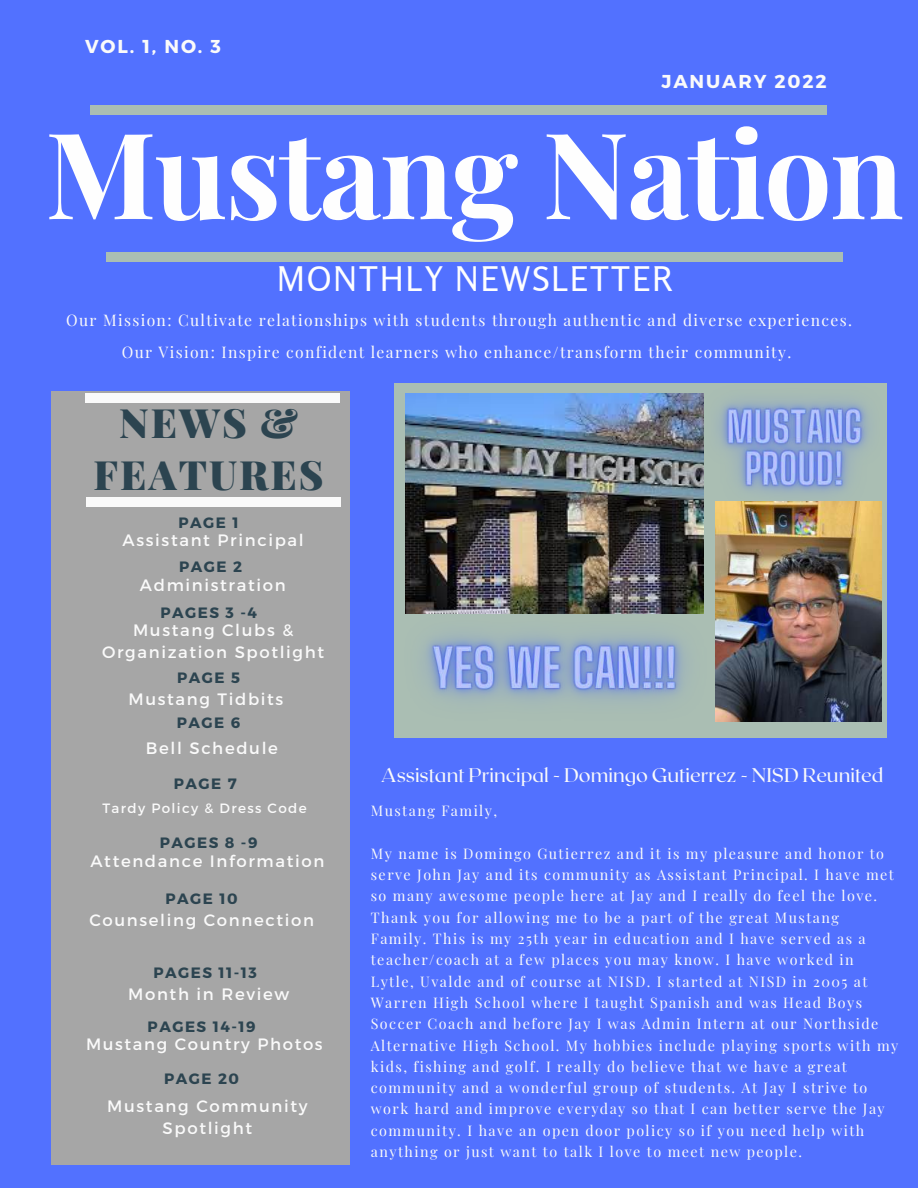
<style>
.page{position:relative;width:918px;height:1188px;background:#5271ff}
.page>*{position:absolute;margin:0;border:0;box-sizing:border-box;transform-origin:0 0}
.t1{font:700 120px "Playfair Display";letter-spacing:-.015em;color:#fefefe}
.t2{font:900 40.5px/51.8px "Playfair Display";letter-spacing:.05em;color:#2c4450;text-align:center}
.t3{font:33.75px "Rosario";letter-spacing:.045em;color:#fefefe}
.t4{font:19.8px "Roxborough CF";color:#fafafa}
.t5{font:700 18.6px "Montserrat";letter-spacing:.1em;color:#fafafa}
.t6{font:16.5px/22.5px "Montserrat";letter-spacing:.1em;color:#fafafa;text-align:center}
.t7{font:15.75px/32.8px "Playfair Display";letter-spacing:.085em;color:#fafafa;text-align:center}
.t8{font:700 15px "Montserrat";letter-spacing:.1em;color:#2c4450}
.t9{font:14.4px/21.3px "Playfair Display";letter-spacing:.1em;color:#fafafa}
.t10{font:13.5px "Montserrat";letter-spacing:.1em;color:#fafafa}
</style>
<div class="page">
<div style="left:52px;top:391px;width:298px;height:774px;background:#a6a6a6"></div>
<div style="left:91px;top:105px;width:736px;height:9px;background:#aabeb3"></div>
<div style="left:106px;top:252px;width:737px;height:9px;background:#aabeb3"></div>
<div style="left:85px;top:393px;width:254px;height:9px;background:#fafafa"></div>
<div style="left:86px;top:498px;width:254px;height:9px;background:#fafafa"></div>
<div style="left:394px;top:384px;width:493px;height:354px;background:#aabeb3"></div>
<img style="left:406px;top:393px;width:298px;height:184px">
<img style="left:716px;top:541px;width:165px;height:180px">
<img style="left:405px;top:577px;width:332px;height:145px">
<img style="left:678px;top:383px;width:209px;height:158px">
<p class="t5" style="left:85px;top:35px;width:137px">VOL. 1, NO. 3</p>
<p class="t5" style="left:662px;top:70px;width:167px">JANUARY 2022</p>
<h1 class="t1" style="left:45px;top:80px;width:860px">Mustang Nation</h1>
<h3 class="t3" style="left:277px;top:259px;width:397px">MONTHLY NEWSLETTER</h3>
<p class="t7" style="left:66px;top:302px;width:787px">Our Mission: Cultivate relationships with students through authentic and diverse experiences.<br>Our Vision: Inspire confident learners who enhance/transform their community.</p>
<h2 class="t2" style="left:94px;top:394px;width:231px">NEWS &amp;<br>FEATURES</h2>
<p class="t8" style="left:179px;top:513px;width:62px">PAGE 1</p>
<p class="t8" style="left:179px;top:558px;width:64px">PAGE 2</p>
<p class="t6" style="left:123px;top:529px;width:183px">Assistant Principal</p>
<p class="t6" style="left:140px;top:573px;width:147px">Administration</p>
<p class="t8" style="left:160px;top:603px;width:98px">PAGES 3 -4</p>
<p class="t6" style="left:102px;top:619px;width:224px">Mustang Clubs &amp;<br>Organization Spotlight</p>
<p class="t8" style="left:177px;top:668px;width:64px">PAGE 5</p>
<p class="t6" style="left:129px;top:688px;width:156px">Mustang Tidbits</p>
<p class="t8" style="left:177px;top:713px;width:65px">PAGE 6</p>
<p class="t6" style="left:146px;top:737px;width:134px">Bell Schedule</p>
<p class="t8" style="left:174px;top:775px;width:64px">PAGE 7</p>
<p class="t10" style="left:102px;top:800px;width:206px">Tardy Policy &amp; Dress Code</p>
<p class="t8" style="left:160px;top:834px;width:99px">PAGES 8 -9</p>
<p class="t6" style="left:90px;top:849px;width:235px">Attendance Information</p>
<p class="t8" style="left:165px;top:889px;width:74px">PAGE 10</p>
<p class="t6" style="left:89px;top:909px;width:226px">Counseling Connection</p>
<p class="t8" style="left:153px;top:963px;width:105px">PAGES 11-13</p>
<p class="t6" style="left:128px;top:983px;width:162px">Month in Review</p>
<p class="t8" style="left:148px;top:1018px;width:110px">PAGES 14-19</p>
<p class="t6" style="left:86px;top:1033px;width:238px">Mustang Country Photos</p>
<p class="t8" style="left:164px;top:1069px;width:77px">PAGE 20</p>
<p class="t6" style="left:107px;top:1095px;width:202px">Mustang Community<br>Spotlight</p>
<h3 class="t4" style="left:381px;top:763px;width:504px">Assistant Principal - Domingo Gutierrez - NISD Reunited</h3>
<p class="t9" style="left:371px;top:799px;width:128px">Mustang Family,</p>
<p class="t9" style="left:371px;top:841px;width:529px">My name is Domingo Gutierrez and it is my pleasure and honor to serve John Jay and its community as Assistant Principal. I have met so many awesome people here at Jay and I really do feel the love.<br>Thank you for allowing me to be a part of the great Mustang<br>Family. This is my 25th year in education and I have served as a teacher/coach at a few places you may know. I have worked in Lytle, Uvalde and of course at NISD. I started at NISD in 2005 at Warren High School where I taught Spanish and was Head Boys Soccer Coach and before Jay I was Admin Intern at our Northside Alternative High School. My hobbies include playing sports with my kids, fishing and golf. I really do believe that we have a great community and a wonderful group of students. At Jay I strive to work hard and improve everyday so that I can better serve the Jay community. I have an open door policy so if you need help with anything or just want to talk I love to meet new people.</p>
</div>
